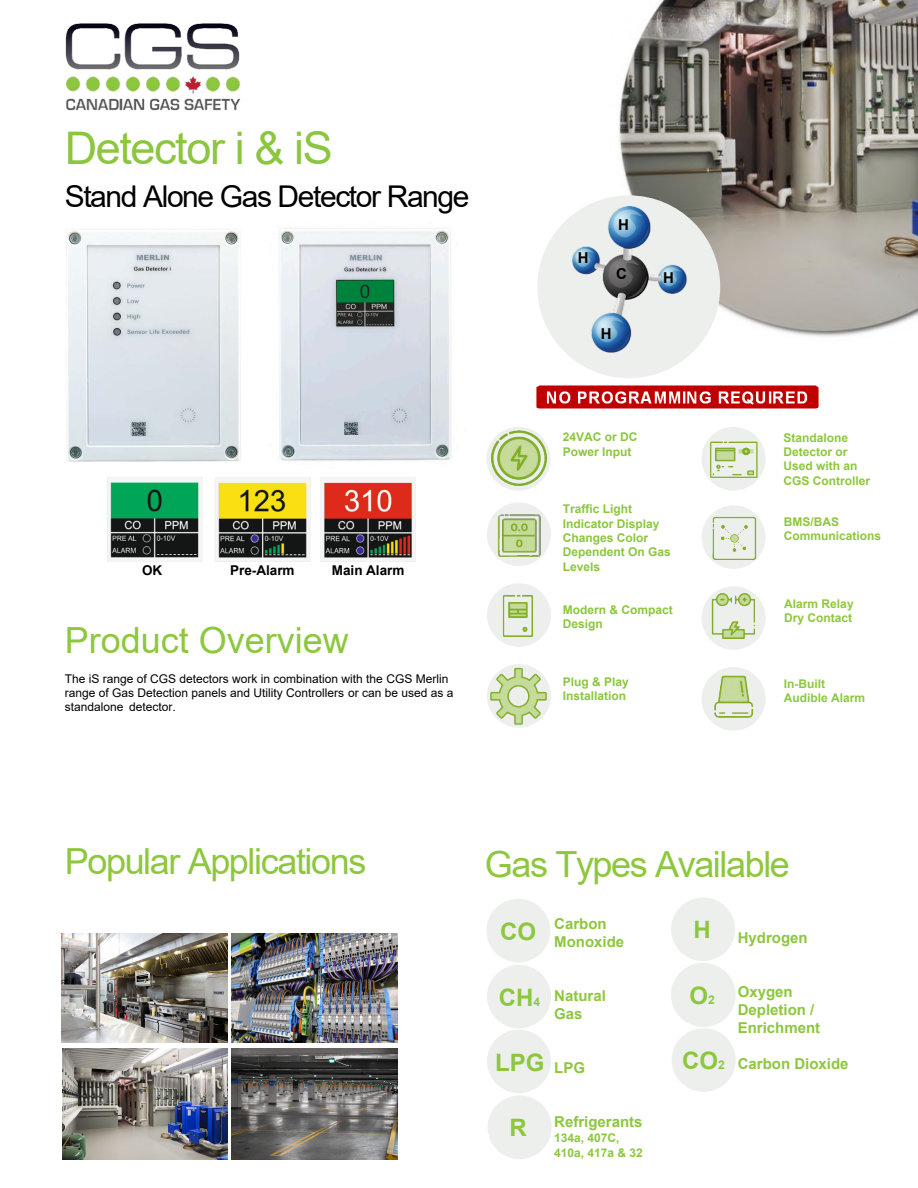
<style>
.page{position:relative;width:918px;height:1188px;background:#fff}
.page>*{position:absolute;margin:0;border:0;box-sizing:border-box;transform-origin:0 0}
.t1{font:45px "Arial";letter-spacing:-.03em;color:#8bc63e}
.t2{font:36px "Arial";letter-spacing:-.04em;color:#8dc73e}
.t3{font:36px "Arial";color:#8dc73e}
.t4{font:30px "Arial";letter-spacing:-.045em;color:#000}
.t5{font:700 24px "Arial";color:#8dc73e}
.t6{font:700 15px/18px "Arial";color:#8dc73e}
.t7{font:700 15px "Arial";color:#000}
.t8{font:700 13.5px "Arial";color:#000}
.t9{font:12px/14.4px "Arial";color:#000}
.t10{font:700 12px/14.4px "Arial";color:#8bc63e}
.t11{font:700 12px/14.4px "Arial";color:#8dc73e}
.t12{font:700 12px "Arial";color:#8dc73e}
.s1{font-style:inherit}
.s2{font-size:12px}
</style>
<div class="page">
<img style="left:619px;top:0;width:299px;height:341px">
<div style="left:537px;top:195px;width:183px;height:183px;background:#edefed;border-radius:50%"></div>
<img style="left:559px;top:207px;width:138px;height:151px">
<img style="left:536px;top:385px;width:283px;height:24px">
<img style="left:66px;top:229px;width:175px;height:233px">
<img style="left:279px;top:228px;width:173px;height:233px">
<img style="left:302px;top:410px;width:42px;height:33px">
<img style="left:329px;top:436px;width:62px;height:8px">
<img style="left:65px;top:23px;width:176px;height:88px">
<div style="left:487px;top:583px;width:64px;height:64px;background:#edefed;border-radius:50%"></div>
<div style="left:487px;top:502px;width:64px;height:64px;background:#edefed;border-radius:50%"></div>
<div style="left:702px;top:505px;width:64px;height:64px;background:#edefed;border-radius:50%"></div>
<div style="left:702px;top:427px;width:64px;height:64px;background:#edefed;border-radius:50%"></div>
<img style="left:496px;top:511px;width:48px;height:46px">
<img style="left:706px;top:508px;width:59px;height:58px">
<img style="left:502px;top:595px;width:31px;height:42px">
<img style="left:487px;top:664px;width:64px;height:64px">
<img style="left:702px;top:586px;width:63px;height:63px">
<img style="left:703px;top:667px;width:63px;height:63px">
<img style="left:708px;top:433px;width:51px;height:53px">
<img style="left:486px;top:427px;width:64px;height:64px">
<img style="left:62px;top:1049px;width:165px;height:111px">
<img style="left:231px;top:934px;width:167px;height:109px">
<img style="left:231px;top:1049px;width:167px;height:111px">
<img style="left:62px;top:934px;width:165px;height:109px">
<div style="left:486px;top:899px;width:64px;height:63px;background:#edefed;border-radius:50%"></div>
<div style="left:487px;top:965px;width:64px;height:63px;background:#edefed;border-radius:50%"></div>
<div style="left:487px;top:1030px;width:64px;height:63px;background:#edefed;border-radius:50%"></div>
<div style="left:488px;top:1096px;width:64px;height:63px;background:#edefed;border-radius:50%"></div>
<div style="left:671px;top:897px;width:64px;height:64px;background:#edefed;border-radius:50%"></div>
<div style="left:672px;top:963px;width:64px;height:64px;background:#edefed;border-radius:50%"></div>
<div style="left:672px;top:1028px;width:64px;height:64px;background:#edefed;border-radius:50%"></div>
<div style="left:671px;top:963px;width:64px;height:63px;background:#edefed;border-radius:50%"></div>
<img style="left:107px;top:478px;width:309px;height:83px">
<p class="t1" style="left:65px;top:118px;width:270px">Detector i &amp; iS</p>
<p class="t4" style="left:65px;top:175px;width:406px">Stand Alone Gas Detector Range</p>
<p class="t8" style="left:142px;top:560px;width:22px">OK</p>
<p class="t8" style="left:230px;top:560px;width:66px">Pre-Alarm</p>
<p class="t8" style="left:332px;top:560px;width:74px">Main Alarm</p>
<h2 class="t3" style="left:65px;top:616px;width:286px">Product Overview</h2>
<p class="t9" style="left:65px;top:671px;width:390px">The iS range of CGS detectors work in combination with the CGS Merlin range of Gas Detection panels and Utility Controllers or can be used as a standalone detector.</p>
<p class="t7" style="left:578px;top:247px;width:12px">H</p>
<p class="t7" style="left:618px;top:214px;width:12px">H</p>
<p class="t7" style="left:616px;top:263px;width:12px">C</p>
<p class="t7" style="left:663px;top:267px;width:12px">H</p>
<p class="t7" style="left:601px;top:323px;width:12px">H</p>
<p class="t10" style="left:563px;top:430px;width:76px">24VAC or DC<br>Power Input</p>
<p class="t10" style="left:563px;top:502px;width:110px">Traffic Light<br>Indicator Display<br>Changes Color<br>Dependent On Gas<br>Levels</p>
<p class="t10" style="left:563px;top:603px;width:112px">Modern <span class="s1">&amp;</span> Compact<br>Design</p>
<p class="t10" style="left:563px;top:675px;width:68px">Plug &amp; Play<br>Installation</p>
<p class="t11" style="left:783px;top:430px;width:88px">Standalone<br>Detector or<br>Used with an<br><span class="s1">C</span>GS Controller</p>
<p class="t12" style="left:784px;top:513px;width:57px">BMS/BAS</p>
<p class="t11" style="left:784px;top:529px;width:99px">Communications</p>
<p class="t11" style="left:784px;top:597px;width:71px"><span class="s1">Alarm</span> Relay<br>Dry Contact</p>
<p class="t11" style="left:784px;top:676px;width:83px">In-Built<br>Audible Alarm</p>
<h2 class="t2" style="left:65px;top:837px;width:303px">Popular Applications</h2>
<h2 class="t2" style="left:485px;top:840px;width:307px">Gas Types Available</h2>
<h3 class="t5" style="left:500px;top:915px;width:37px">CO</h3>
<p class="t6" style="left:554px;top:914px;width:72px">Carbon<br>Monoxide</p>
<h3 class="t5" style="left:499px;top:981px;width:43px">CH<span class="s2">4</span></h3>
<p class="t6" style="left:554px;top:986px;width:53px">Natural<br>Gas</p>
<h3 class="t5" style="left:495px;top:1045px;width:51px">LPG</h3>
<p class="t6" style="left:554px;top:1058px;width:32px">LPG</p>
<h3 class="t5" style="left:694px;top:913px;width:19px">H</h3>
<h3 class="t5" style="left:689px;top:979px;width:27px">O<span class="s2">2</span></h3>
<h3 class="t5" style="left:682px;top:1043px;width:44px">CO<span class="s2">2</span></h3>
<p class="t6" style="left:738px;top:929px;width:72px">Hydrogen</p>
<p class="t6" style="left:738px;top:983px;width:84px">Oxygen<br>Depletion /<br>Enrichment</p>
<p class="t6" style="left:738px;top:1055px;width:112px">Carbon Dioxide</p>
<h3 class="t5" style="left:510px;top:1111px;width:19px">R</h3>
<p class="t6" style="left:554px;top:1112px;width:90px">Refrigerants</p>
<p class="t11" style="left:554px;top:1131px;width:90px">134a, 407C,<br>410a, 417a &amp; 32</p>
</div>
